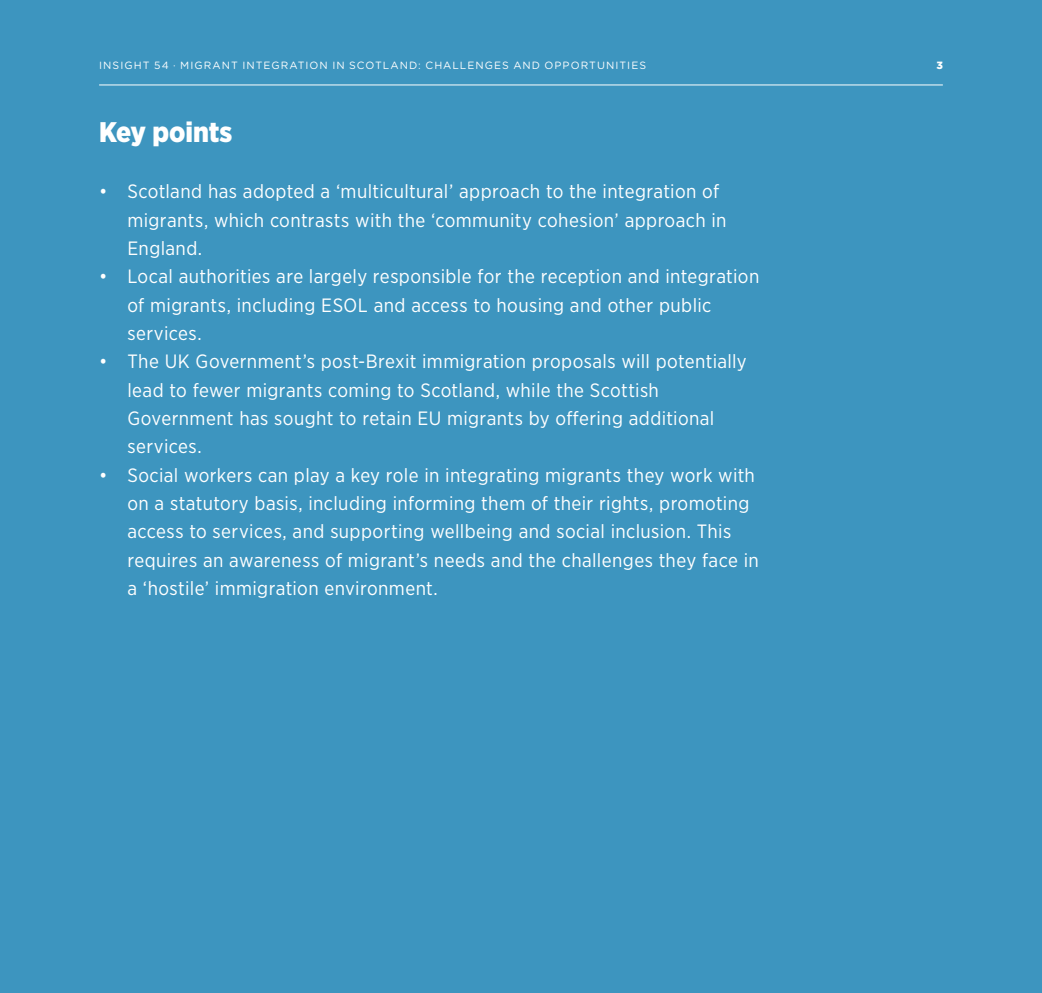
<style>
.page{position:relative;width:1042px;height:993px;background:#fff}
.page>*{position:absolute;margin:0;border:0;box-sizing:border-box;transform-origin:0 0}
.t1{font:900 28.35px "Gotham Narrow";letter-spacing:-.005em;color:#fff}
.t2{font:19.25px/28.3px "Gotham Narrow";letter-spacing:.02em;color:#fff}
.t3{font:10.5px "Gotham Rounded";letter-spacing:.095em;color:#fff}
.t4{font:900 10.5px "Gotham";color:#fff}
</style>
<div class="page">
<div style="left:0;top:0;width:1042px;height:992px;background:#3d95bf"></div>
<hr style="left:99px;top:84px;width:844px;height:1px;background:#fff">
<p class="t3" style="left:99px;top:58px;width:131px">INSIGHT 54 · MIGRANT</p>
<p class="t3" style="left:242px;top:58px;width:8px">INT</p>
<p class="t3" style="left:264px;top:58px;width:349px">EGRATION IN SCOTLAN D: CHALLENG ES AN D OPPORTUNITI</p>
<p class="t3" style="left:631px;top:58px;width:15px">ES</p>
<p class="t4" style="left:936px;top:58px;width:8px">3</p>
<h1 class="t1" style="left:99px;top:113px;width:135px">Key points</h1>
<p class="t2" style="left:127px;top:177px;width:601px;text-indent:-28px">• Scotland has adopted a ‘multicultural’ approach to the integration of migrants, which contrasts with the ‘community cohesion’ approach in<br>England.</p>
<p class="t2" style="left:127px;top:262px;width:633px;text-indent:-28px">• Local authorities are largely responsible for the reception and integration of migrants, including ESOL and access to housing and other public services.</p>
<p class="t2" style="left:127px;top:347px;width:621px;text-indent:-28px">• The UK Government’s post-Brexit immigration proposals will potentially lead to fewer migrants coming to Scotland, while the Scottish Government has sought to retain EU migrants by offering additional services.</p>
<p class="t2" style="left:127px;top:460px;width:633px;text-indent:-28px">• Social workers can play a key role in integrating migrants they work with on a statutory basis, including informing them of their rights, promoting access to services, and supporting wellbeing and social inclusion. This requires an awareness of migrant’s needs and the challenges they face in a ‘hostile’ immigration environment.</p>
</div>
